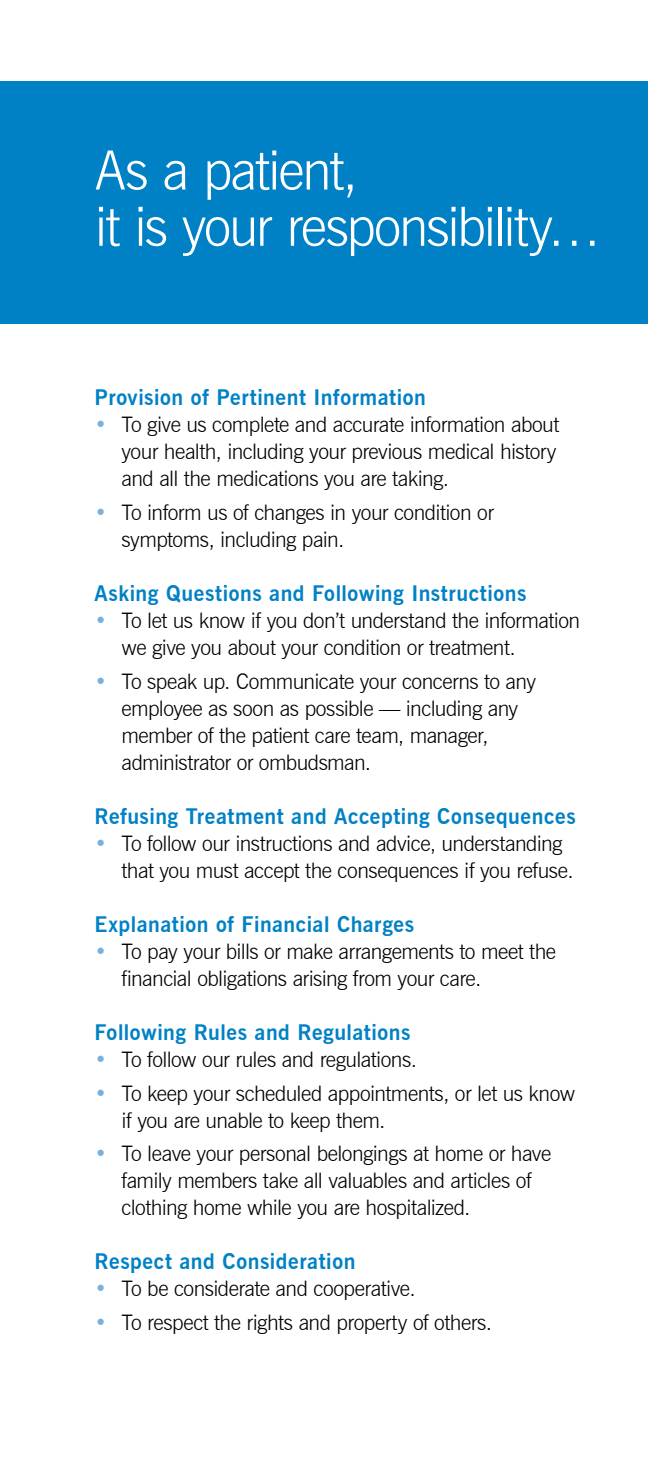
<style>
.page{position:relative;width:648px;height:1458px;background:#fff}
.page>*{position:absolute;margin:0;border:0;box-sizing:border-box;transform-origin:0 0}
.t1{font:300 54px/56.2px "News Gothic BT";letter-spacing:-.04em;color:#fff}
.t2{font:300 21.38px/27px "News Gothic BT";letter-spacing:-.025em;color:#000}
.t3{font:700 21.38px "News Gothic BT";letter-spacing:.025em;color:#0081c6}
.s1{color:#78b1de}
</style>
<div class="page">
<div style="left:0;top:81px;width:648px;height:243px;background:#0081c6"></div>
<h1 class="t1" style="left:94px;top:142px;width:508px">As a patient,<br>it is your responsibility…</h1>
<p class="t3" style="left:94px;top:385px;width:333px">Provision of Pertinent Information</p>
<p class="t2" style="left:121px;top:411px;width:439px;text-indent:-27px"><span class="s1">•</span> To give us complete and accurate information about your health, including your previous medical history and all the medications you are taking.</p>
<p class="t2" style="left:121px;top:499px;width:374px;text-indent:-27px"><span class="s1">•</span> To inform us of changes in your condition or symptoms, including pain.</p>
<p class="t3" style="left:94px;top:581px;width:434px">Asking Questions and Following Instructions</p>
<p class="t2" style="left:121px;top:607px;width:460px;text-indent:-27px"><span class="s1">•</span> To let us know if you don’t understand the information we give you about your condition or treatment.</p>
<p class="t2" style="left:122px;top:668px;width:416px;text-indent:-27px"><span class="s1">•</span> To speak up. Communicate your concerns to any employee as soon as possible — including any member of the patient care team, manager, administrator or ombudsman.</p>
<p class="t3" style="left:95px;top:803px;width:483px">Refusing Treatment and Accepting Consequences</p>
<p class="t2" style="left:122px;top:830px;width:454px;text-indent:-27px"><span class="s1">•</span> To follow our instructions and advice, understanding that you must accept the consequences if you refuse.</p>
<p class="t3" style="left:95px;top:911px;width:321px">Explanation of Financial Charges</p>
<p class="t2" style="left:122px;top:938px;width:436px;text-indent:-27px"><span class="s1">•</span> To pay your bills or make arrangements to meet the financial obligations arising from your care.</p>
<p class="t3" style="left:95px;top:1019px;width:318px">Following Rules and Regulations</p>
<p class="t2" style="left:95px;top:1046px;width:324px"><span class="s1">•</span> To follow our rules and regulations.</p>
<p class="t2" style="left:122px;top:1079px;width:455px;text-indent:-27px"><span class="s1">•</span> To keep your scheduled appointments, or let us know if you are unable to keep them.</p>
<p class="t2" style="left:122px;top:1140px;width:431px;text-indent:-27px"><span class="s1">•</span> To leave your personal belongings at home or have family members take all valuables and articles of clothing home while you are hospitalized.</p>
<p class="t3" style="left:95px;top:1249px;width:262px">Respect and Consideration</p>
<p class="t2" style="left:95px;top:1275px;width:323px"><span class="s1">•</span> To be considerate and cooperative.</p>
<p class="t2" style="left:95px;top:1309px;width:399px"><span class="s1">•</span> To respect the rights and property of others.</p>
</div>
